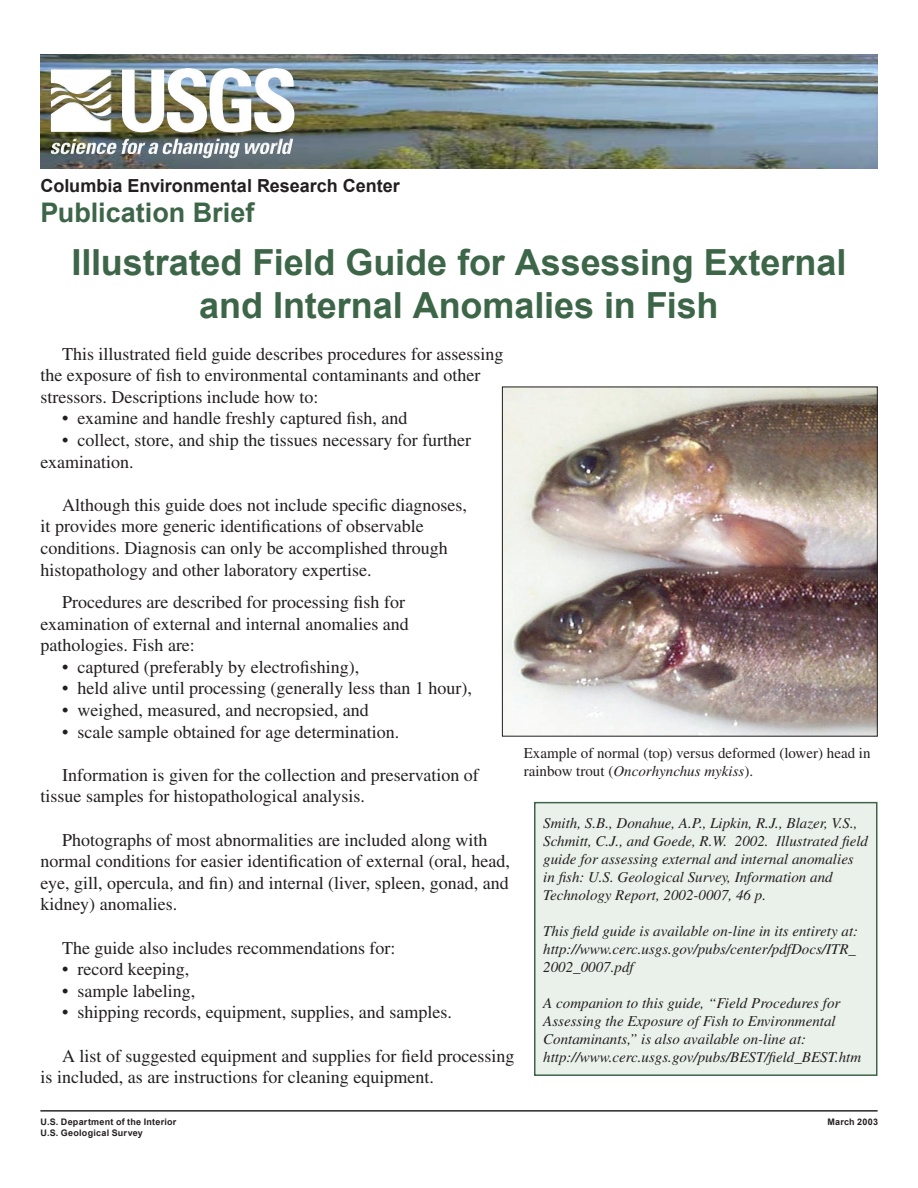
<style>
.page{position:relative;width:918px;height:1188px;background:#fff}
.page>*{position:absolute;margin:0;border:0;box-sizing:border-box;transform-origin:0 0}
.t1{font:700 36px/43.2px "Arial";color:#3d6648;text-align:center}
.t2{font:700 27px "Arial";color:#3d6648}
.text{font:18px/21.6px "Times";color:#231f20}
.t3{font:700 18px "Arial";color:#231f20}
.t4{font:italic 15px/18px "Times";color:#231f20}
.t5{font:15px/18px "Times";color:#231f20}
.t6{font:700 9px "Arial";letter-spacing:.025em;color:#231f20}
.s1{font-style:italic}
</style>
<div class="page">
<img style="left:40px;top:55px;width:838px;height:114px">
<img style="left:181px;top:77px;width:26px;height:45px">
<hr style="left:40px;top:1110px;width:838px;height:1px;background:#231f20">
<img style="left:504px;top:389px;width:372px;height:345px">
<div style="left:502px;top:387px;width:376px;height:349px;border:1px solid #231f20"></div>
<div style="left:535px;top:803px;width:342px;height:272px;background:#e9f1ea"></div>
<div style="left:534px;top:802px;width:344px;height:274px;border:2px solid #3d6648"></div>
<p class="t3" style="left:40px;top:174px;width:361px">Columbia Environmental Research Center</p>
<p class="t2" style="left:40px;top:195px;width:215px">Publication Brief</p>
<p class="t1" style="left:72px;top:242px;width:776px">Illustrated Field Guide for Assessing External and Internal Anomalies in Fish</p>
<p class="text" style="left:40px;top:343px;width:465px;text-indent:22px">This illustrated field guide describes procedures for assessing the exposure of fish to environmental contaminants and other stressors. Descriptions include how to:</p>
<p class="text" style="left:62px;top:408px;width:347px">• examine and handle freshly captured fish, and</p>
<p class="text" style="left:40px;top:429px;width:432px;text-indent:22px">• collect, store, and ship the tissues necessary for further examination.</p>
<p class="text" style="left:40px;top:494px;width:428px;text-indent:22px">Although this guide does not include specific diagnoses, it provides more generic identifications of observable conditions. Diagnosis can only be accomplished through histopathology and other laboratory expertise.</p>
<p class="text" style="left:40px;top:591px;width:370px;text-indent:22px">Procedures are described for processing fish for examination of external and internal anomalies and pathologies. Fish are:</p>
<p class="text" style="left:62px;top:656px;width:299px">• captured (preferably by electrofishing),</p>
<p class="text" style="left:62px;top:678px;width:412px">• held alive until processing (generally less than 1 hour),</p>
<p class="text" style="left:62px;top:699px;width:308px">• weighed, measured, and necropsied, and</p>
<p class="text" style="left:62px;top:721px;width:339px">• scale sample obtained for age determination.</p>
<p class="text" style="left:40px;top:764px;width:440px;text-indent:22px">Information is given for the collection and preservation of tissue samples for histopathological analysis.</p>
<p class="text" style="left:40px;top:829px;width:471px;text-indent:22px">Photographs of most abnormalities are included along with normal conditions for easier identification of external (oral, head, eye, gill, opercula, and fin) and internal (liver, spleen, gonad, and kidney) anomalies.</p>
<p class="text" style="left:62px;top:937px;width:335px">The guide also includes recommendations for:</p>
<p class="text" style="left:62px;top:958px;width:129px">• record keeping,</p>
<p class="text" style="left:62px;top:980px;width:135px">• sample labeling,</p>
<p class="text" style="left:62px;top:1002px;width:391px">• shipping records, equipment, supplies, and samples.</p>
<p class="text" style="left:40px;top:1045px;width:476px;text-indent:22px">A list of suggested equipment and supplies for field processing is included, as are instructions for cleaning equipment.</p>
<p class="t5" style="left:524px;top:744px;width:348px">Example of normal (top) versus deformed (lower) head in rainbow trout (<span class="s1">Oncorhynchus mykiss</span>).</p>
<p class="t4" style="left:543px;top:814px;width:326px">Smith, S.B., Donahue, A.P., Lipkin, R.J., Blazer, V.S., Schmitt, C.J., and Goede, R.W. 2002. Illustrated field guide for assessing external and internal anomalies in fish: U.S. Geological Survey, Information and Technology Report, 2002-0007, 46 p.</p>
<p class="t4" style="left:543px;top:922px;width:316px">This field guide is available on-line in its entirety at:</p>
<p class="t4" style="left:543px;top:940px;width:314px">http://www.cerc.usgs.gov/pubs/center/pdfDocs/ITR_<br>2002_0007.pdf</p>
<p class="t4" style="left:543px;top:994px;width:299px">A companion to this guide, “Field Procedures for<br>Assessing the Exposure of Fish to Environmental<br>Contaminants,” is also available on-line at:</p>
<p class="t4" style="left:543px;top:1048px;width:319px">http://www.cerc.usgs.gov/pubs/BEST/field_BEST.htm</p>
<p class="t6" style="left:40px;top:1116px;width:137px">U.S. Department of the Interior</p>
<p class="t6" style="left:40px;top:1127px;width:104px">U.S. Geological Survey</p>
<p class="t6" style="left:827px;top:1116px;width:52px">March 2003</p>
</div>
